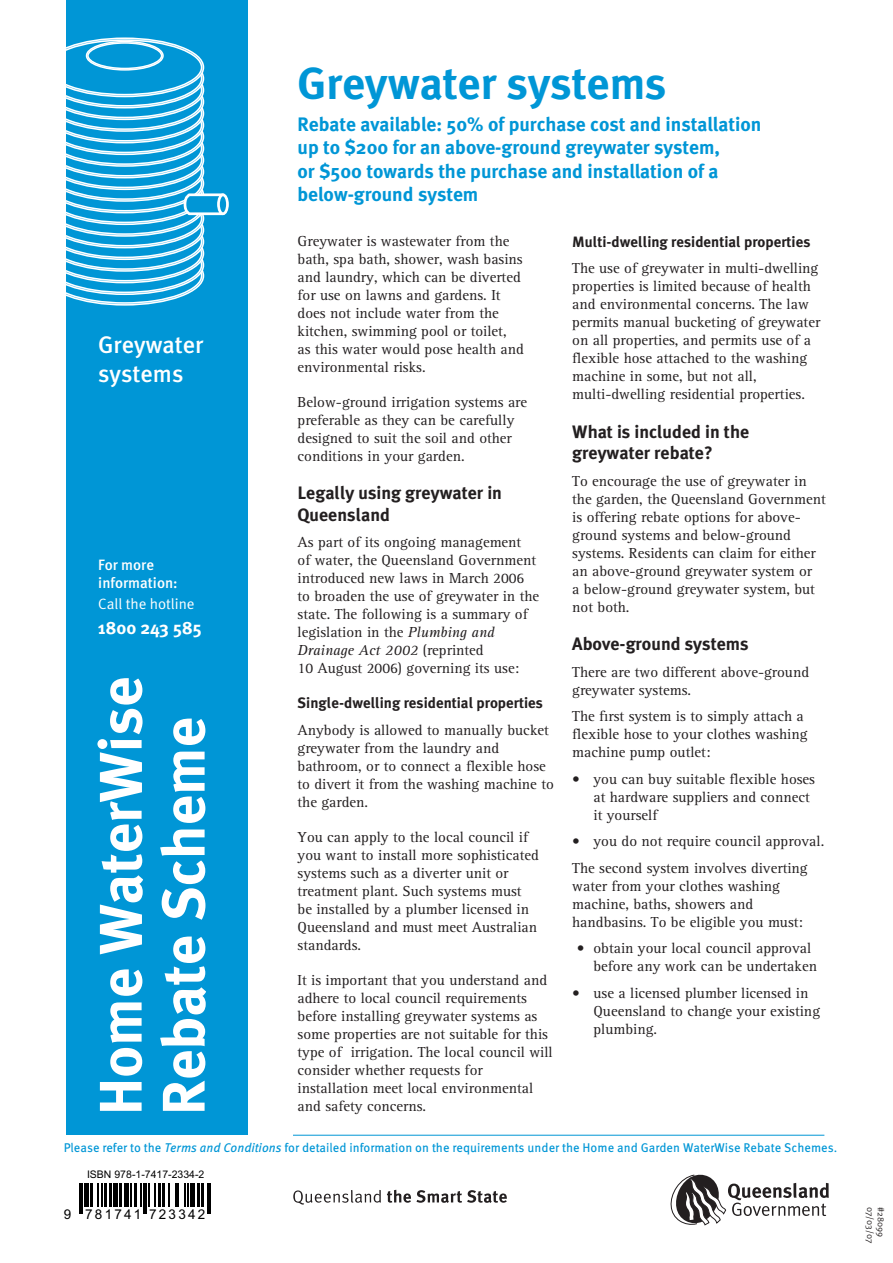
<style>
.page{position:relative;width:893px;height:1263px;background:#fff}
.page>*{position:absolute;margin:0;border:0;box-sizing:border-box;transform-origin:0 0}
.t1{font:700 60px/63px "Meta";color:#fff}
.t2{font:700 45px "Meta Plus";color:#0096d6}
.t3{font:500 24px/28.8px "Meta";color:#fff}
.t4{font:700 19.5px/23.4px "Meta";color:#0096d6}
.t5{font:700 18px/21.6px "Meta Plus";color:#231f20}
.t6{font:700 18px "Meta Plus";color:#fff}
.t7{font:15px/18px "Rotis Serif";color:#231f20}
.t8{font:700 15px "Meta Plus";color:#231f20}
.t9{font:500 15px/18px "Meta";color:#fff}
.t10{font:15px "Meta Normal";color:#fff}
.t11{font:13.5px "Arial";letter-spacing:.165em;color:#000}
.t12{font:700 12.75px "Meta Normal";color:#0096d6}
.t13{font:10.5px "Arial";color:#000}
.t14{font:9px "Meta Normal";color:#231f20}
.s1{font-style:italic}
</style>
<div class="page">
<hr style="left:79px;top:1183px;width:1px;height:30px;background:#000">
<hr style="left:82px;top:1183px;width:1px;height:30px;background:#000">
<hr style="left:85px;top:1183px;width:4px;height:24px;background:#000">
<hr style="left:90px;top:1183px;width:3px;height:24px;background:#000">
<svg style="left:97px;top:1183px;width:1px;height:24px"></svg>
<hr style="left:101px;top:1183px;width:2px;height:24px;background:#000">
<hr style="left:104px;top:1183px;width:3px;height:24px;background:#000">
<hr style="left:110px;top:1183px;width:2px;height:24px;background:#000">
<hr style="left:114px;top:1183px;width:4px;height:24px;background:#000">
<hr style="left:119px;top:1183px;width:3px;height:24px;background:#000">
<hr style="left:125px;top:1183px;width:4px;height:24px;background:#000">
<hr style="left:130px;top:1183px;width:2px;height:24px;background:#000">
<hr style="left:135px;top:1183px;width:2px;height:24px;background:#000">
<hr style="left:140px;top:1183px;width:2px;height:24px;background:#000">
<hr style="left:143px;top:1183px;width:1px;height:30px;background:#000">
<hr style="left:146px;top:1183px;width:1px;height:30px;background:#000">
<hr style="left:148px;top:1183px;width:2px;height:24px;background:#000">
<svg style="left:154px;top:1183px;width:1px;height:24px"></svg>
<hr style="left:158px;top:1183px;width:3px;height:24px;background:#000">
<hr style="left:162px;top:1183px;width:3px;height:24px;background:#000">
<svg style="left:168px;top:1183px;width:1px;height:24px"></svg>
<svg style="left:175px;top:1183px;width:4px;height:24px"></svg>
<svg style="left:185px;top:1183px;width:1px;height:24px"></svg>
<hr style="left:187px;top:1183px;width:2px;height:24px;background:#000">
<hr style="left:190px;top:1183px;width:4px;height:24px;background:#000">
<hr style="left:197px;top:1183px;width:3px;height:24px;background:#000">
<hr style="left:201px;top:1183px;width:3px;height:24px;background:#000">
<hr style="left:207px;top:1183px;width:1px;height:30px;background:#000">
<hr style="left:210px;top:1183px;width:1px;height:30px;background:#000">
<div style="left:67px;top:0;width:181px;height:1135px;background:#0096d6"></div>
<svg style="left:67px;top:37px;width:159px;height:269px"></svg>
<div style="left:218px;top:195px;width:9px;height:19px;background:#0096d6;border-radius:50%"></div>
<div style="left:217px;top:193px;width:12px;height:22px;border:3px solid #fff;border-radius:50%"></div>
<hr style="left:293px;top:1135px;width:531px;height:1px;background:#0096d6">
<svg style="left:293px;top:1190px;width:88px;height:15px"></svg>
<svg style="left:387px;top:1190px;width:120px;height:13px"></svg>
<svg style="left:671px;top:1175px;width:158px;height:51px"></svg>
<h3 class="t3" style="left:98px;top:332px;width:106px">Greywater systems</h3>
<p class="t9" style="left:98px;top:558px;width:81px">For more information:</p>
<p class="t10" style="left:98px;top:595px;width:98px">Call the hotline</p>
<p class="t6" style="left:98px;top:620px;width:105px">1800 243 585</p>
<h1 class="t1" style="left:88px;top:1115px;width:440px;rotate:-90deg">Home WaterWise<br>Rebate Scheme</h1>
<h2 class="t2" style="left:297px;top:65px;width:370px">Greywater systems</h2>
<h3 class="t4" style="left:297px;top:112px;width:465px">Rebate available: 50% of purchase cost and installation up to $200 for an above-ground greywater system,<br>or $500 towards the purchase and installation of a below-ground system</h3>
<p class="t7" style="left:297px;top:233px;width:228px">Greywater is wastewater from the bath, spa bath, shower, wash basins and laundry, which can be diverted for use on lawns and gardens. It does not include water from the kitchen, swimming pool or toilet,<br>as this water would pose health and environmental risks.</p>
<p class="t7" style="left:297px;top:394px;width:231px">Below-ground irrigation systems are preferable as they can be carefully designed to suit the soil and other conditions in your garden.</p>
<p class="t5" style="left:297px;top:483px;width:206px">Legally using greywater in<br>Queensland</p>
<p class="t7" style="left:297px;top:535px;width:243px">As part of its ongoing management<br>of water, the Queensland Government introduced new laws in March 2006 to broaden the use of greywater in the state. The following is a summary of legislation in the <span class="s1">Plumbing and Drainage Act 2002</span> (reprinted<br>10 August 2006) governing its use:</p>
<p class="t8" style="left:297px;top:697px;width:247px">Single-dwelling residential properties</p>
<p class="t7" style="left:297px;top:722px;width:258px">Anybody is allowed to manually bucket greywater from the laundry and bathroom, or to connect a flexible hose to divert it from the washing machine to the garden.</p>
<p class="t7" style="left:297px;top:829px;width:243px">You can apply to the local council if you want to install more sophisticated systems such as a diverter unit or treatment plant. Such systems must be installed by a plumber licensed in<br>Queensland and must meet Australian standards.</p>
<p class="t7" style="left:297px;top:972px;width:257px">It is important that you understand and adhere to local council requirements before installing greywater systems as some properties are not suitable for this type of irrigation. The local council will consider whether requests for installation meet local environmental and safety concerns.</p>
<p class="t8" style="left:572px;top:235px;width:240px">Multi-dwelling residential properties</p>
<p class="t7" style="left:572px;top:261px;width:249px">The use of greywater in multi-dwelling properties is limited because of health and environmental concerns. The law permits manual bucketing of greywater on all properties, and permits use of a flexible hose attached to the washing machine in some, but not all, multi-dwelling residential properties.</p>
<p class="t5" style="left:572px;top:422px;width:178px">What is included in the greywater rebate?</p>
<p class="t7" style="left:572px;top:473px;width:255px">To encourage the use of greywater in the garden, the Queensland Government is offering rebate options for above&shy;ground systems and below-ground systems. Residents can claim for either an above-ground greywater system or<br>a below-ground greywater system, but not both.</p>
<p class="t5" style="left:572px;top:634px;width:178px">Above-ground systems</p>
<p class="t7" style="left:572px;top:664px;width:238px">There are two different above-ground greywater systems.</p>
<p class="t7" style="left:572px;top:709px;width:237px">The first system is to simply attach a flexible hose to your clothes washing machine pump outlet:</p>
<p class="t7" style="left:593px;top:771px;width:223px;text-indent:-21px">• you can buy suitable flexible hoses at hardware suppliers and connect it yourself</p>
<p class="t7" style="left:572px;top:829px;width:253px;line-height:26.5px">• you do not require council approval.<br>The second system involves diverting</p>
<p class="t7" style="left:572px;top:878px;width:232px">water from your clothes washing machine, baths, showers and handbasins. To be eligible you must:</p>
<p class="t7" style="left:593px;top:941px;width:225px;text-indent:-17px">• obtain your local council approval before any work can be undertaken</p>
<p class="t7" style="left:593px;top:985px;width:228px;text-indent:-21px">• use a licensed plumber licensed in<br>Queensland to change your existing plumbing.</p>
<p class="t12" style="left:64px;top:1140px;width:775px">Please refer to the <span class="s1">Terms and Conditions</span> for detailed information on the requirements under the Home and Garden WaterWise Rebate Schemes.</p>
<p class="t13" style="left:87px;top:1168px;width:119px">ISBN 978-1-7417-2334-2</p>
<p class="t11" style="left:64px;top:1206px;width:143px">9 781741 723342</p>
<p class="t14" style="left:875px;top:1207px;width:38px;rotate:90deg">07/03/07</p>
<p class="t14" style="left:886px;top:1207px;width:32px;rotate:90deg">#28099</p>
</div>
